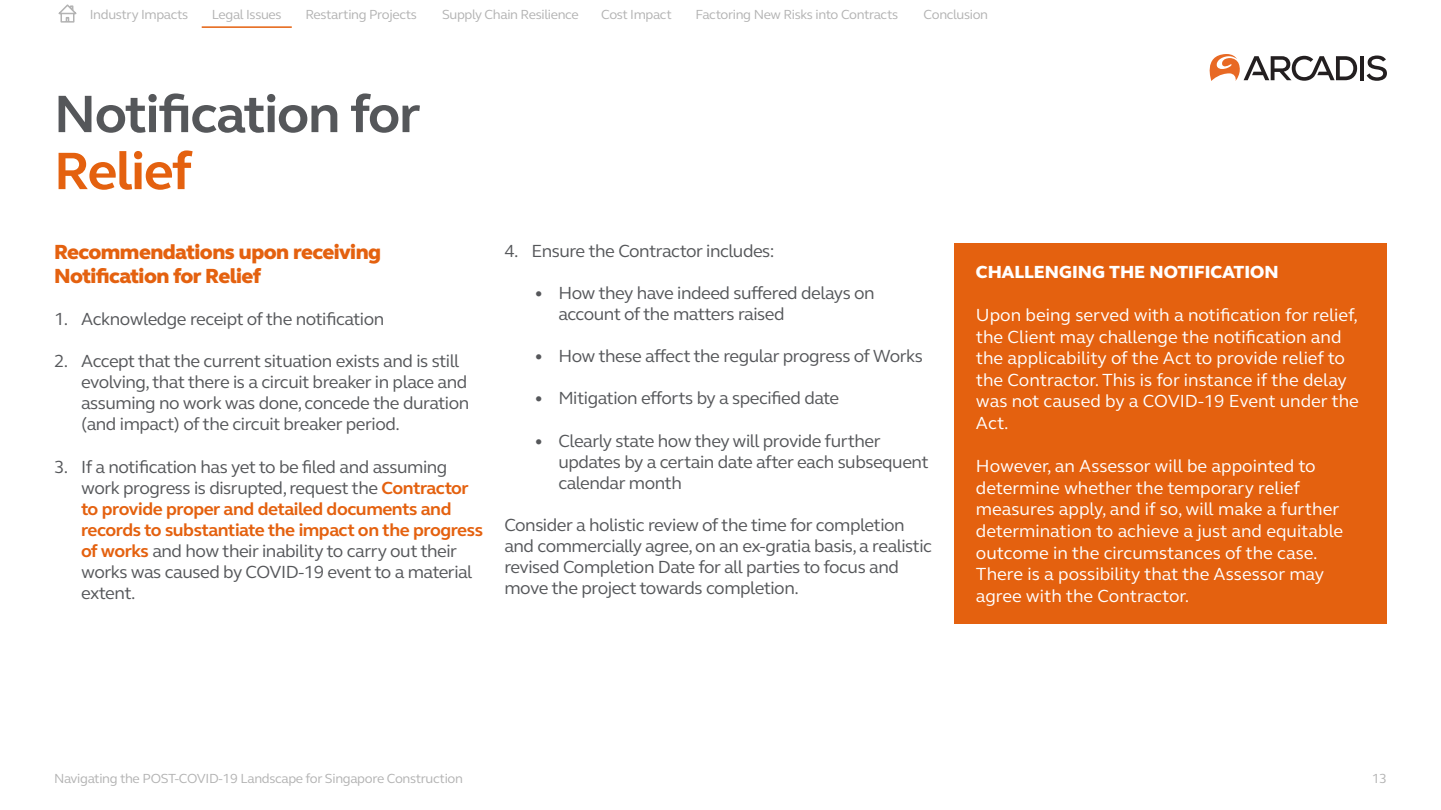
<style>
.page{position:relative;width:1441px;height:810px;background:#fff}
.page>*{position:absolute;margin:0;border:0;box-sizing:border-box;transform-origin:0 0}
.t1{font:700 54px "FS Elliot Pro";letter-spacing:-.025em;color:#55575a}
.t2{font:700 54px "FS Elliot Pro";letter-spacing:-.025em;color:#e4610f}
.t3{font:800 21px/24px "FS Elliot Pro";letter-spacing:-.025em;color:#e4610f}
.t4{font:18px/21px "FS Elliot Pro";letter-spacing:-.025em;color:#55575a}
.t5{font:18px/21.6px "FS Elliot Pro";color:#fff}
.t6{font:800 18px "FS Elliot Pro";color:#fff}
.t7{font:13.5px "FS Elliot Pro";letter-spacing:-.025em;color:#b3b3b3}
.s1{font-weight:700;color:#e4610f}
</style>
<div class="page">
<svg style="left:1360px;top:56px;width:3px;height:24px"></svg>
<svg style="left:1366px;top:56px;width:20px;height:25px"></svg>
<svg style="left:1209px;top:54px;width:147px;height:27px"></svg>
<svg style="left:58px;top:4px;width:19px;height:19px"></svg>
<div style="left:954px;top:243px;width:432px;height:380px;background:#e4610f"></div>
<hr style="left:202px;top:26px;width:90px;height:2px;background:#e4610f">
<p class="t7" style="left:90px;top:5px;width:100px">Industry Impacts</p>
<p class="t7" style="left:212px;top:5px;width:71px">Legal Issues</p>
<p class="t7" style="left:305px;top:5px;width:113px">Restarting Projects</p>
<p class="t7" style="left:442px;top:5px;width:138px">Supply Chain Resilience</p>
<p class="t7" style="left:601px;top:5px;width:72px">Cost Impact</p>
<p class="t7" style="left:695px;top:5px;width:204px">Factoring New Risks into Contracts</p>
<p class="t7" style="left:923px;top:5px;width:66px">Conclusion</p>
<p class="t1" style="left:54px;top:78px;width:368px">Notification for</p>
<p class="t2" style="left:54px;top:135px;width:140px">Relief</p>
<p class="t3" style="left:54px;top:240px;width:328px">Recommendations upon receiving<br>Notification for Relief</p>
<p class="t4" style="left:54px;top:308px;width:332px">1. Acknowledge receipt of the notification</p>
<p class="t4" style="left:81px;top:350px;width:390px;text-indent:-27px">2. Accept that the current situation exists and is still evolving, that there is a circuit breaker in place and assuming no work was done, concede the duration (and impact) of the circuit breaker period.</p>
<p class="t4" style="left:81px;top:455px;width:403px;text-indent:-27px">3. If a notification has yet to be filed and assuming work progress is disrupted, request the <span class="s1">Contractor to provide proper and detailed documents and records to substantiate the impact on the progress of works</span> and how their inability to carry out their works was caused by COVID-19 event to a material extent.</p>
<p class="t4" style="left:504px;top:239px;width:272px">4. Ensure the Contractor includes:</p>
<p class="t4" style="left:558px;top:282px;width:318px;text-indent:-24px">• How they have indeed suffered delays on account of the matters raised</p>
<p class="t4" style="left:534px;top:345px;width:390px">• How these affect the regular progress of Works</p>
<p class="t4" style="left:534px;top:387px;width:306px">• Mitigation efforts by a specified date</p>
<p class="t4" style="left:558px;top:430px;width:372px;text-indent:-24px">• Clearly state how they will provide further updates by a certain date after each subsequent calendar month</p>
<p class="t4" style="left:504px;top:514px;width:429px">Consider a holistic review of the time for completion and commercially agree, on an ex-gratia basis, a realistic revised Completion Date for all parties to focus and move the project towards completion.</p>
<p class="t6" style="left:975px;top:260px;width:304px">CHALLENGING THE NOTIFICATION</p>
<p class="t5" style="left:975px;top:304px;width:384px">Upon being served with a notification for relief, the Client may challenge the notification and the applicability of the Act to provide relief to the Contractor. This is for instance if the delay was not caused by a COVID-19 Event under the Act.</p>
<p class="t5" style="left:975px;top:455px;width:369px">However, an Assessor will be appointed to determine whether the temporary relief measures apply, and if so, will make a further determination to achieve a just and equitable outcome in the circumstances of the case.<br>There is a possibility that the Assessor may agree with the Contractor.</p>
<p class="t7" style="left:54px;top:769px;width:410px">Navigating the POST-COVID-19 Landscape for Singapore Construction</p>
<p class="t7" style="left:1371px;top:769px;width:17px">13</p>
</div>
